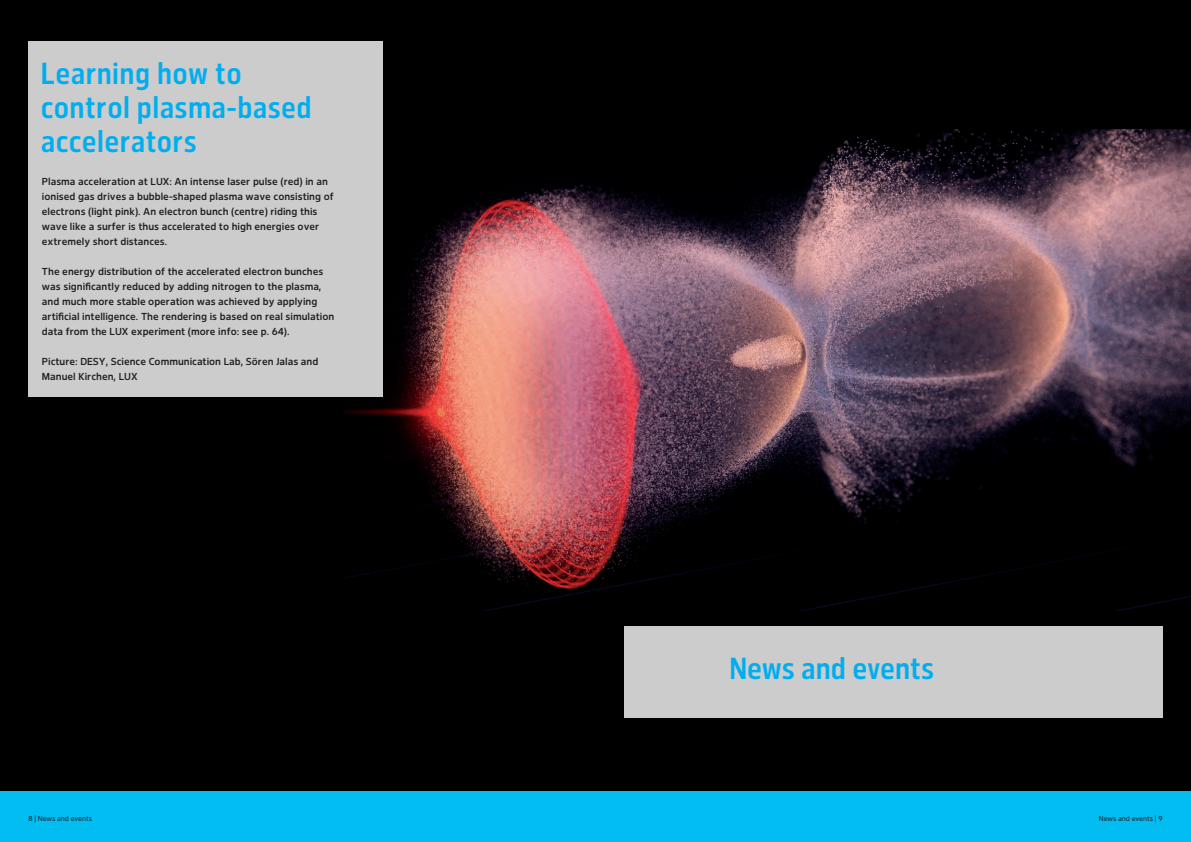
<style>
.page{position:relative;width:1191px;height:842px;background:#fff}
.page>*{position:absolute;margin:0;border:0;box-sizing:border-box;transform-origin:0 0}
.t1{font:500 30px/34px "Desy Sans Cn";letter-spacing:.01em;color:#00aeef}
.t2{font:500 10px/15px "Desy Sans";color:#231f20}
.t3{font:7px "Desy Sans";letter-spacing:-.015em;color:#231f20}
</style>
<div class="page">
<div style="left:0;top:791px;width:595px;height:51px;background:#01bdf2"></div>
<div style="left:594px;top:791px;width:597px;height:51px;background:#01bdf2"></div>
<img style="left:0;top:0;width:1191px;height:791px">
<div style="left:28px;top:41px;width:355px;height:356px;background:#ccc"></div>
<div style="left:624px;top:626px;width:539px;height:91px;background:#ccc"></div>
<h1 class="t1" style="left:41px;top:57px;width:272px">Learning how to control plasma-based accelerators</h1>
<p class="t2" style="left:42px;top:174px;width:293px">Plasma acceleration at LUX: An intense laser pulse (red) in an ionised gas drives a bubble-shaped plasma wave consisting of electrons (light pink). An electron bunch (centre) riding this wave like a surfer is thus accelerated to high energies over extremely short distances.</p>
<p class="t2" style="left:42px;top:264px;width:294px">The energy distribution of the accelerated electron bunches was significantly reduced by adding nitrogen to the plasma, and much more stable operation was achieved by applying artificial intelligence. The rendering is based on real simulation data from the LUX experiment (more info: see p. 64).</p>
<p class="t2" style="left:42px;top:354px;width:278px">Picture: DESY, Science Communication Lab, Sören Jalas and<br>Manuel Kirchen, LUX</p>
<h1 class="t1" style="left:729px;top:651px;width:206px">News and events</h1>
<p class="t3" style="left:28px;top:815px;width:65px">8 | News and events</p>
<p class="t3" style="left:1099px;top:815px;width:65px">News and events | 9</p>
</div>
